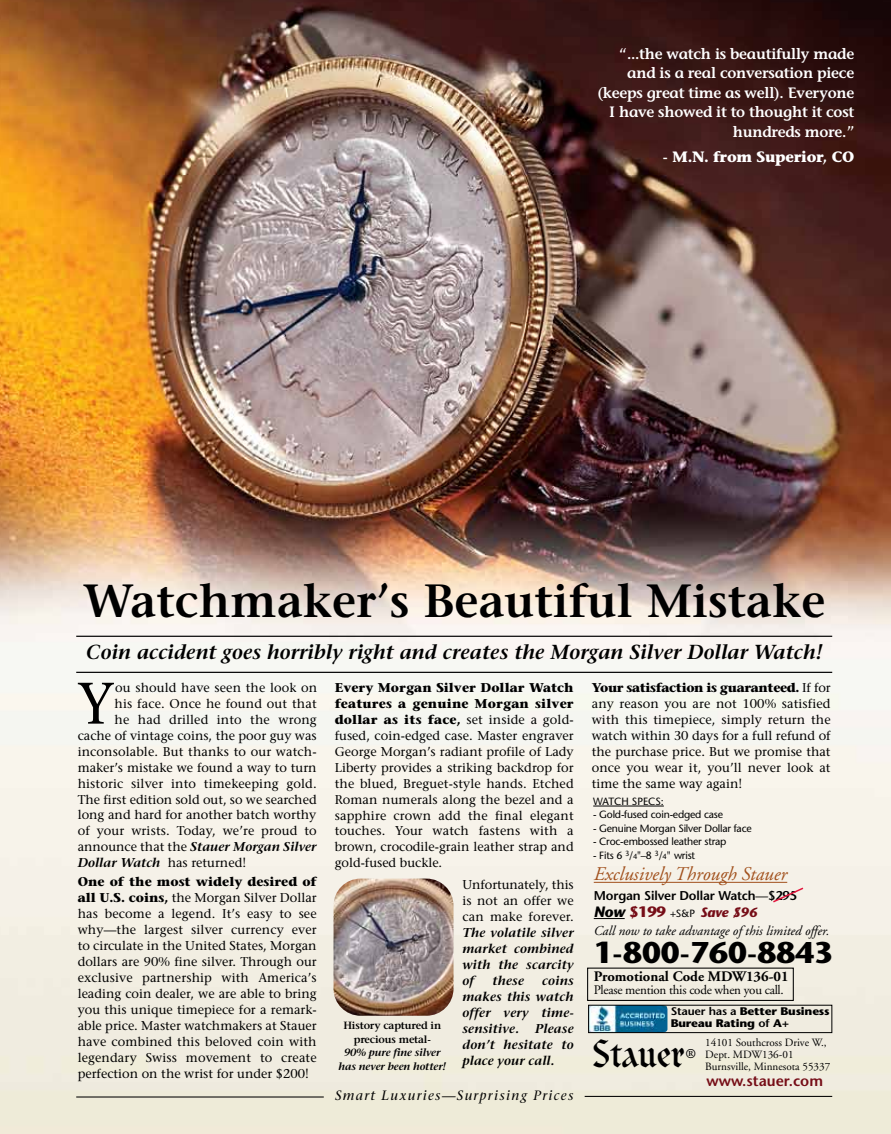
<style>
.page{position:relative;width:891px;height:1134px;background:#fff}
.page>*{position:absolute;margin:0;border:0;box-sizing:border-box;transform-origin:0 0}
.t1{font:58.35px "Stone Serif";color:#000}
.t2{font:600 46.5px "Stone Serif";color:#000}
.t3{font:39px "Clairvaux";color:#000}
.t4{font:700 30px "Stone Sans";color:#000}
.t5{font:italic 600 20.25px "Stone Serif";color:#000}
.t6{font:italic 19.35px "Adobe Garamond";color:#a1501c}
.t7{font:600 15px/19.5px "Stone Informal";letter-spacing:-.015em;color:#fff;text-align:right}
.t8{font:700 15px "Stone Informal";letter-spacing:-.015em;color:#fff}
.t9{font:600 15px "Stone Sans";color:#760d17}
.t10{font:700 14.55px "Adobe Garamond";color:#000}
.t11{font:italic 13.5px "Adobe Garamond";color:#000}
.t12{font:italic 13.5px "Stone Serif";letter-spacing:.1em;color:#000}
.t13{font:italic 700 13.5px "Stone Sans";letter-spacing:-.02em;color:#760d17}
.t14{font:13.05px "Adobe Garamond";letter-spacing:-.02em;color:#000}
.t15{font:12.75px/16px "Stone Serif";color:#000;text-align:justify}
.t16{font:italic 600 12.75px/16px "Stone Serif";letter-spacing:.01em;color:#000;text-align:justify}
.t17{font:600 12.75px "Stone Sans";letter-spacing:-.01em;color:#000}
.t18{font:12.6px "Clairvaux";color:#000}
.t19{font:11.1px/12px "Adobe Garamond";color:#000}
.t20{font:700 11.1px/11.9px "Stone Sans";letter-spacing:-.015em;color:#000;scale:1.08 1}
.t21{font:10.5px "Stone Sans";letter-spacing:-.02em;color:#000}
.t22{font:italic 600 10.5px/13.5px "Stone Serif";letter-spacing:-.015em;color:#000;text-align:center}
.t23{font:600 10.5px/13.5px "Stone Serif";letter-spacing:-.015em;color:#000;text-align:center}
.t24{font:10.5px "Stone Sans";color:#000}
.s1{font-weight:400;font-style:normal}
.s2{font-weight:600;font-style:italic}
.s3{font-weight:700}
.s4{font-size:7.5px}
.s5{font-weight:400}
.s6{font-size:15px;color:#000}
.s7{font-style:normal;font-size:15px}
.s8{font-weight:400;font-style:normal;font-size:10.5px;color:#000}
.s9{font-weight:600}
</style>
<div class="page">
<img style="left:0;top:0;width:891px;height:1134px">
<hr style="left:76px;top:636px;width:756px;height:1px;background:#000">
<hr style="left:76px;top:672px;width:756px;height:1px;background:#000">
<hr style="left:76px;top:1096px;width:248px;height:2px;background:#000">
<hr style="left:585px;top:1096px;width:247px;height:1px;background:#000">
<hr style="left:594px;top:882px;width:193px;height:1px;background:#a1501c">
<hr style="left:594px;top:918px;width:31px;height:1px;background:#000">
<div style="left:587px;top:968px;width:207px;height:33px;border:1px solid #000"></div>
<svg style="left:771px;top:886px;width:34px;height:18px"></svg>
<hr style="left:593px;top:806px;width:71px;height:1px;background:#000">
<img style="left:334px;top:879px;width:120px;height:137px">
<img style="left:590px;top:1007px;width:77px;height:24px">
<div style="left:588px;top:1005px;width:244px;height:28px;border:1px solid #000"></div>
<p class="t7" style="left:597px;top:44px;width:259px">“...the watch is beautifully made and is a real conversation piece (keeps great time as well). Everyone<br>I have showed it to thought it cost hundreds more.”</p>
<p class="t8" style="left:663px;top:147px;width:193px">- M.N. from Superior, CO</p>
<h2 class="t2" style="left:84px;top:573px;width:743px">Watchmaker’s Beautiful Mistake</h2>
<h3 class="t5" style="left:86px;top:640px;width:738px">Coin accident goes horribly right and creates the Morgan Silver Dollar Watch!</h3>
<h1 class="t1" style="left:77px;top:669px;width:39px">Y</h1>
<p class="t15" style="left:115px;top:679px;width:204px">ou should have seen the look on</p>
<p class="t15" style="left:115px;top:695px;width:204px">his face. Once he found out that</p>
<p class="t15" style="left:115px;top:711px;width:204px">he had drilled into the wrong</p>
<p class="t15" style="left:78px;top:727px;width:240px">cache of vintage coins, the poor guy was</p>
<p class="t15" style="left:78px;top:743px;width:240px">inconsolable. But thanks to our watch-</p>
<p class="t15" style="left:78px;top:759px;width:240px">maker’s mistake we found a way to turn</p>
<p class="t15" style="left:78px;top:775px;width:241px">historic silver into timekeeping gold.</p>
<p class="t15" style="left:78px;top:791px;width:240px">The first edition sold out, so we searched</p>
<p class="t15" style="left:78px;top:807px;width:240px">long and hard for another batch worthy</p>
<p class="t15" style="left:78px;top:823px;width:241px">of your wrists. Today, we’re proud to</p>
<p class="t16" style="left:78px;top:839px;width:241px"><span class="s1">announce that the</span> Stauer Morgan Silver</p>
<p class="t15" style="left:78px;top:855px;width:170px"><span class="s2">Dollar Watch</span> has returned!</p>
<p class="t15" style="left:78px;top:874px;width:241px"><span class="s3">One of the most widely desired of all U.S. coins,</span> the Morgan Silver Dollar has become a legend. It’s easy to see why—the largest silver currency ever to circulate in the United States, Morgan dollars are 90% fine silver. Through our exclusive partnership with America’s leading coin dealer, we are able to bring you this unique timepiece for a remark&shy;able price. Master watchmakers at Stauer have combined this beloved coin with legendary Swiss movement to create perfection on the wrist for under $200!</p>
<p class="t15" style="left:335px;top:679px;width:241px"><span class="s3">Every Morgan Silver Dollar Watch features a genuine Morgan silver dollar as its face,</span> set inside a gold&shy;fused, coin-edged case. Master engraver George Morgan’s radiant profile of Lady Liberty provides a striking backdrop for the blued, Breguet-style hands. Etched Roman numerals along the bezel and a sapphire crown add the final elegant touches. Your watch fastens with a brown, crocodile-grain leather strap and gold-fused buckle.</p>
<p class="t15" style="left:462px;top:876px;width:113px">Unfortunately, this is not an offer we can make forever.</p>
<p class="t16" style="left:462px;top:924px;width:113px">The volatile silver market combined with the scarcity of</p>
<p class="t16" style="left:492px;top:972px;width:33px">these</p>
<p class="t16" style="left:462px;top:972px;width:113px;text-indent:80px">coins makes this watch offer very time&shy;sensitive. Please don’t hesitate to place your call.</p>
<p class="t23" style="left:343px;top:1019px;width:99px">History captured in precious metal-</p>
<p class="t22" style="left:339px;top:1046px;width:109px">90% pure fine silver has never been hotter!</p>
<p class="t12" style="left:335px;top:1088px;width:240px">Smart Luxuries—Surprising Prices</p>
<p class="t15" style="left:592px;top:679px;width:241px"><span class="s3">Your satisfaction is guaranteed.</span> If for any reason you are not 100% satisfied with this timepiece, simply return the watch within 30 days for a full refund of the purchase price. But we promise that once you wear it, you’ll never look at time the same way again!</p>
<p class="t24" style="left:593px;top:795px;width:72px">WATCH SPECS:</p>
<p class="t21" style="left:593px;top:809px;width:131px">- Gold-fused coin-edged case</p>
<p class="t21" style="left:593px;top:822px;width:160px">- Genuine Morgan Silver Dollar face</p>
<p class="t21" style="left:593px;top:836px;width:135px">- Croc-embossed leather strap</p>
<p class="t21" style="left:593px;top:849px;width:104px">- Fits 6 <sup>3</sup>/<span class="s4">4</span>"–8 <sup>3</sup>/<span class="s4">4</span>" wrist</p>
<h3 class="t6" style="left:594px;top:864px;width:195px">Exclusively Through Stauer</h3>
<p class="t17" style="left:594px;top:888px;width:205px">Morgan Silver Dollar Watch<span class="s5">—</span>$295</p>
<p class="t13" style="left:594px;top:904px;width:165px"><span class="s6">Now</span> <span class="s7">$199</span> <span class="s8">+S&amp;P</span> Save $96</p>
<p class="t11" style="left:594px;top:923px;width:237px">Call now to take advantage of this limited offer.</p>
<h3 class="t4" style="left:594px;top:934px;width:241px">1-800-760-8843</h3>
<p class="t10" style="left:594px;top:968px;width:196px">Promotional Code MDW136-01</p>
<p class="t14" style="left:594px;top:983px;width:192px">Please mention this code when you call.</p>
<p class="t19" style="left:705px;top:1036px;width:127px">14101 Southcross Drive W.,<br>Dept. MDW136-01<br>Burnsville, Minnesota 55337</p>
<p class="t9" style="left:707px;top:1072px;width:118px">www.stauer.com</p>
<p class="t20" style="left:671px;top:1006px;width:149px"><span class="s9">Stauer has a</span> Better Business<br>Bureau Rating <span class="s9">of</span> A+</p>
<h3 class="t3" style="left:592px;top:1031px;width:94px">Stauer</h3>
<p class="t18" style="left:686px;top:1047px;width:12px">®</p>
</div>
